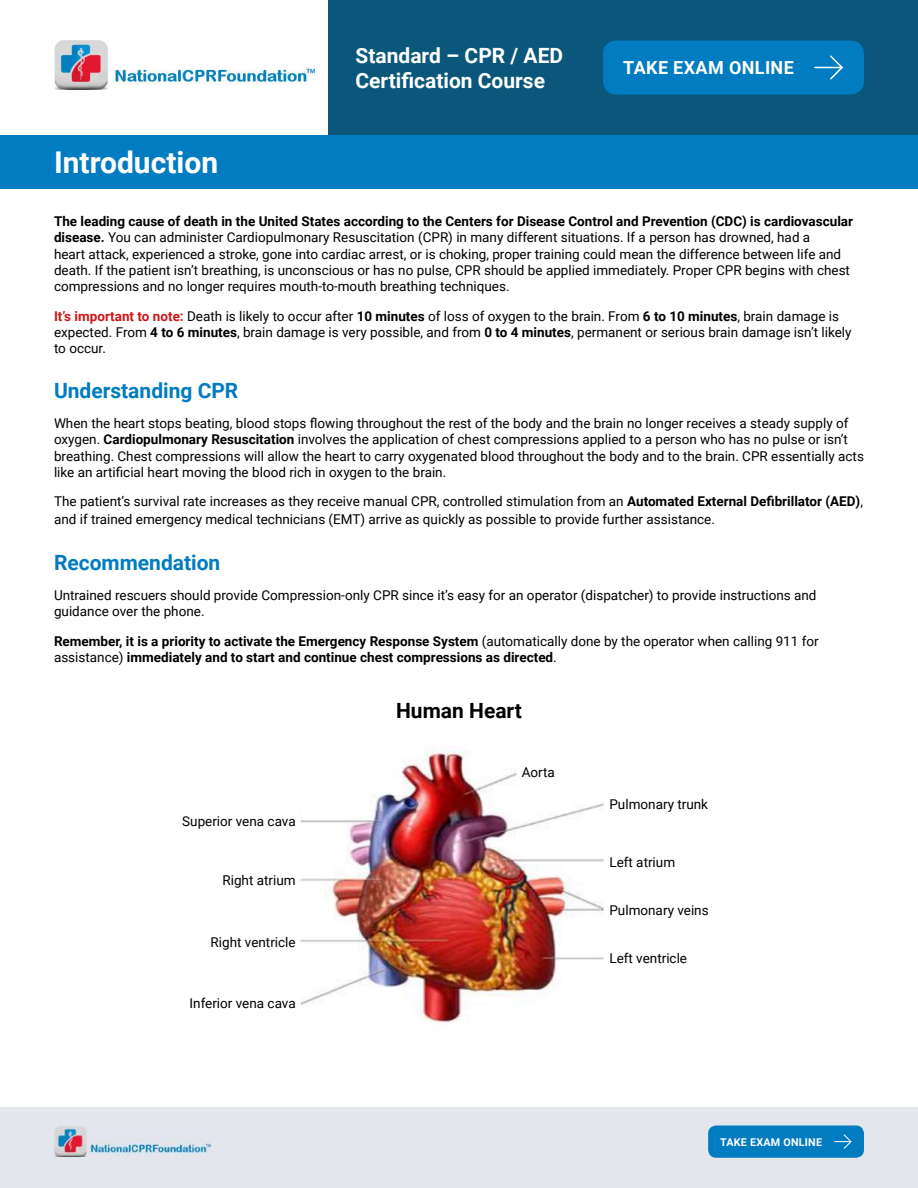
<style>
.page{position:relative;width:918px;height:1188px;background:#fff}
.page>*{position:absolute;margin:0;border:0;box-sizing:border-box;transform-origin:0 0}
.t1{font:700 30px "Roboto";color:#fff}
.t2{font:700 21px/25.2px "Roboto";color:#fff}
.t3{font:700 21px "Roboto";color:#027cc0}
.t4{font:700 21px "Roboto";color:#000}
.t5{font:700 18px "Roboto";letter-spacing:.02em;color:#fff}
.t6{font:13.5px/16.2px "Roboto";color:#000}
.t7{font:700 13.5px/16.2px "Roboto";color:#000}
.t8{font:700 10.8px "Roboto";letter-spacing:.02em;color:#fff}
.s1{font-weight:700}
.s2{font-weight:700;color:#cd171a}
.s3{font-weight:400}
</style>
<div class="page">
<img style="left:54px;top:41px;width:261px;height:48px">
<div style="left:328px;top:0;width:590px;height:135px;background:#0b577b"></div>
<div style="left:0;top:135px;width:918px;height:54px;background:#027cc0"></div>
<div style="left:0;top:1107px;width:918px;height:81px;background:#e3e6ec"></div>
<img style="left:54px;top:1127px;width:157px;height:29px">
<div style="left:603px;top:40px;width:261px;height:54px;background:#027cc0;border-radius:14px"></div>
<svg style="left:815px;top:55px;width:28px;height:25px"></svg>
<div style="left:708px;top:1126px;width:156px;height:32px;background:#027cc0;border-radius:8px"></div>
<svg style="left:835px;top:1134px;width:17px;height:15px"></svg>
<img style="left:300px;top:745px;width:304px;height:278px">
<h1 class="t1" style="left:54px;top:142px;width:166px">Introduction</h1>
<h2 class="t2" style="left:356px;top:42px;width:209px">Standard – CPR / AED<br>Certification Course</h2>
<h3 class="t5" style="left:623px;top:55px;width:172px">TAKE EXAM ONLINE</h3>
<p class="t6" style="left:54px;top:213px;width:801px"><span class="s1">The leading cause of death in the United States according to the Centers for Disease Control and Prevention (CDC) is cardiovascular disease.</span> You can administer Cardiopulmonary Resuscitation (CPR) in many different situations. If a person has drowned, had a<br>heart attack, experienced a stroke, gone into cardiac arrest, or is choking, proper training could mean the difference between life and death. If the patient isn’t breathing, is unconscious or has no pulse, CPR should be applied immediately. Proper CPR begins with chest compressions and no longer requires mouth-to-mouth breathing techniques.</p>
<p class="t6" style="left:54px;top:307px;width:799px"><span class="s2">It’s important to note:</span> Death is likely to occur after <span class="s1">10 minutes</span> of loss of oxygen to the brain. From <span class="s1">6 to 10 minutes</span>, brain damage is expected. From <span class="s1">4 to 6 minutes</span>, brain damage is very possible, and from <span class="s1">0 to 4 minutes</span>, permanent or serious brain damage isn’t likely to occur.</p>
<h2 class="t3" style="left:54px;top:376px;width:186px">Understanding CPR</h2>
<p class="t6" style="left:54px;top:415px;width:812px">When the heart stops beating, blood stops flowing throughout the rest of the body and the brain no longer receives a steady supply of oxygen. <span class="s1">Cardiopulmonary Resuscitation</span> involves the application of chest compressions applied to a person who has no pulse or isn’t breathing. Chest compressions will allow the heart to carry oxygenated blood throughout the body and to the brain. CPR essentially acts like an artificial heart moving the blood rich in oxygen to the brain.</p>
<p class="t6" style="left:54px;top:492px;width:811px;line-height:18px">The patient’s survival rate increases as they receive manual CPR, controlled stimulation from an <span class="s1">Automated External Defibrillator (AED)</span>, and if trained emergency medical technicians (EMT) arrive as quickly as possible to provide further assistance.</p>
<h2 class="t3" style="left:54px;top:548px;width:168px">Recommendation</h2>
<p class="t6" style="left:54px;top:586px;width:764px">Untrained rescuers should provide Compression-only CPR since it’s easy for an operator (dispatcher) to provide instructions and guidance over the phone.</p>
<p class="t7" style="left:54px;top:632px;width:766px">Remember, it is a priority to activate the Emergency Response System <span class="s3">(automatically done by the operator when calling 911 for assistance)</span> immediately and to start and continue chest compressions as directed<span class="s3">.</span></p>
<h2 class="t4" style="left:396px;top:696px;width:127px">Human Heart</h2>
<p class="t6" style="left:182px;top:812px;width:115px">Superior vena cava</p>
<p class="t6" style="left:222px;top:872px;width:75px">Right atrium</p>
<p class="t6" style="left:211px;top:933px;width:87px">Right ventricle</p>
<p class="t6" style="left:190px;top:995px;width:108px">Inferior vena cava</p>
<p class="t6" style="left:522px;top:764px;width:35px">Aorta</p>
<p class="t6" style="left:609px;top:796px;width:100px">Pulmonary trunk</p>
<p class="t6" style="left:609px;top:853px;width:67px">Left atrium</p>
<p class="t6" style="left:609px;top:901px;width:101px">Pulmonary veins</p>
<p class="t6" style="left:609px;top:949px;width:79px">Left ventricle</p>
<p class="t8" style="left:720px;top:1134px;width:103px">TAKE EXAM ONLINE</p>
</div>
